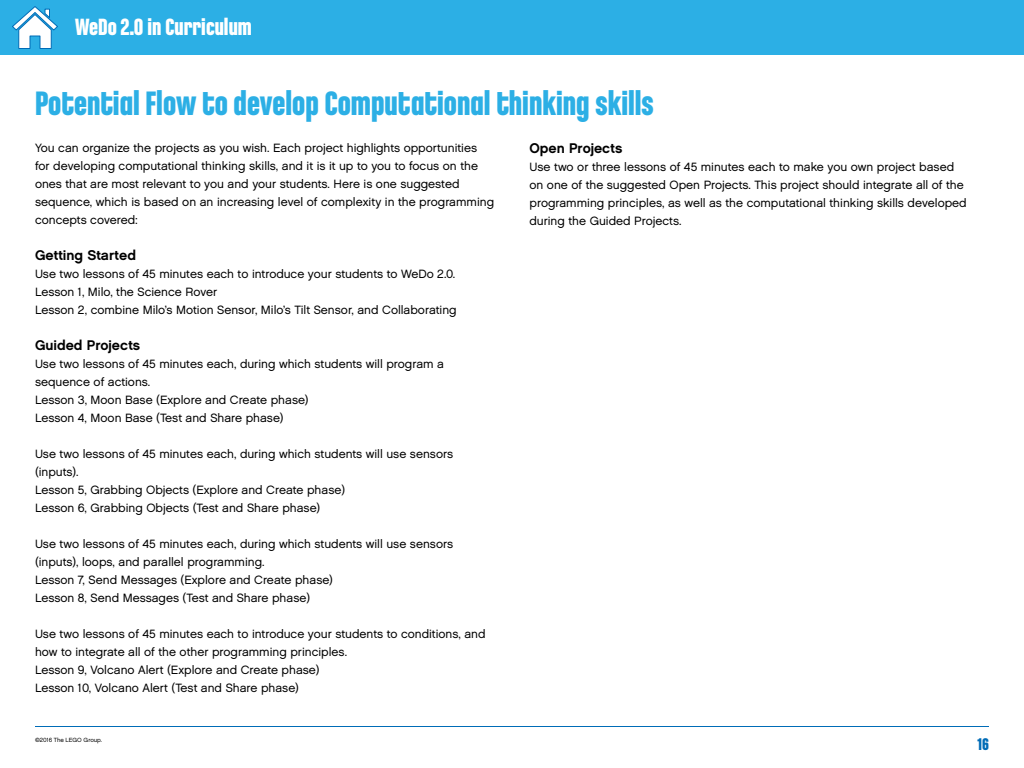
<style>
.page{position:relative;width:1024px;height:768px;background:#fff}
.page>*{position:absolute;margin:0;border:0;box-sizing:border-box;transform-origin:0 0}
.t1{font:700 36px "LEGO Chalet Comprime 80";color:#2cafe5}
.t2{font:700 25px "LEGO Chalet Comprime 80";color:#fff}
.t3{font:700 18px "LEGO Chalet Comprime 80";color:#006cb7}
.t4{font:700 14px "LEGO Chalet 60";color:#000}
.t5{font:12px/18px "LEGO Chalet 60";color:#000}
.t6{font:6px "LEGO Chalet 60";color:#000}
</style>
<div class="page">
<div style="left:0;top:0;width:1024px;height:55px;background:#2cafe5"></div>
<hr style="left:35px;top:726px;width:954px;height:2px;background:#006cb7">
<svg style="left:12px;top:6px;width:46px;height:43px"></svg>
<h2 class="t2" style="left:75px;top:12px;width:178px">WeDo 2.0 in Curriculum</h2>
<h1 class="t1" style="left:35px;top:82px;width:620px">Potential Flow to develop Computational thinking skills</h1>
<p class="t5" style="left:35px;top:138px;width:461px">You can organize the projects as you wish. Each project highlights opportunities for developing computational thinking skills, and it is it up to you to focus on the ones that are most relevant to you and your students. Here is one suggested sequence, which is based on an increasing level of complexity in the programming concepts covered:</p>
<p class="t4" style="left:35px;top:246px;width:103px">Getting Started</p>
<p class="t5" style="left:35px;top:264px;width:423px">Use two lessons of 45 minutes each to introduce your students to WeDo 2.0.<br>Lesson 1, Milo, the Science Rover<br>Lesson 2, combine Milo’s Motion Sensor, Milo’s Tilt Sensor, and Collaborating</p>
<p class="t4" style="left:35px;top:336px;width:107px">Guided Projects</p>
<p class="t5" style="left:35px;top:354px;width:410px">Use two lessons of 45 minutes each, during which students will program a sequence of actions.<br>Lesson 3, Moon Base (Explore and Create phase)<br>Lesson 4, Moon Base (Test and Share phase)</p>
<p class="t5" style="left:35px;top:444px;width:420px">Use two lessons of 45 minutes each, during which students will use sensors (inputs).<br>Lesson 5, Grabbing Objects (Explore and Create phase)<br>Lesson 6, Grabbing Objects (Test and Share phase)</p>
<p class="t5" style="left:35px;top:534px;width:420px">Use two lessons of 45 minutes each, during which students will use sensors (inputs), loops, and parallel programming.<br>Lesson 7, Send Messages (Explore and Create phase)<br>Lesson 8, Send Messages (Test and Share phase)</p>
<p class="t5" style="left:35px;top:624px;width:452px">Use two lessons of 45 minutes each to introduce your students to conditions, and how to integrate all of the other programming principles.<br>Lesson 9, Volcano Alert (Explore and Create phase)<br>Lesson 10, Volcano Alert (Test and Share phase)</p>
<p class="t4" style="left:530px;top:139px;width:94px">Open Projects</p>
<p class="t5" style="left:530px;top:158px;width:439px">Use two or three lessons of 45 minutes each to make you own project based on one of the suggested Open Projects. This project should integrate all of the programming principles, as well as the computational thinking skills developed during the Guided Projects.</p>
<p class="t6" style="left:35px;top:736px;width:69px">©2016 The LEGO Group.</p>
<h3 class="t3" style="left:977px;top:734px;width:13px">16</h3>
</div>
